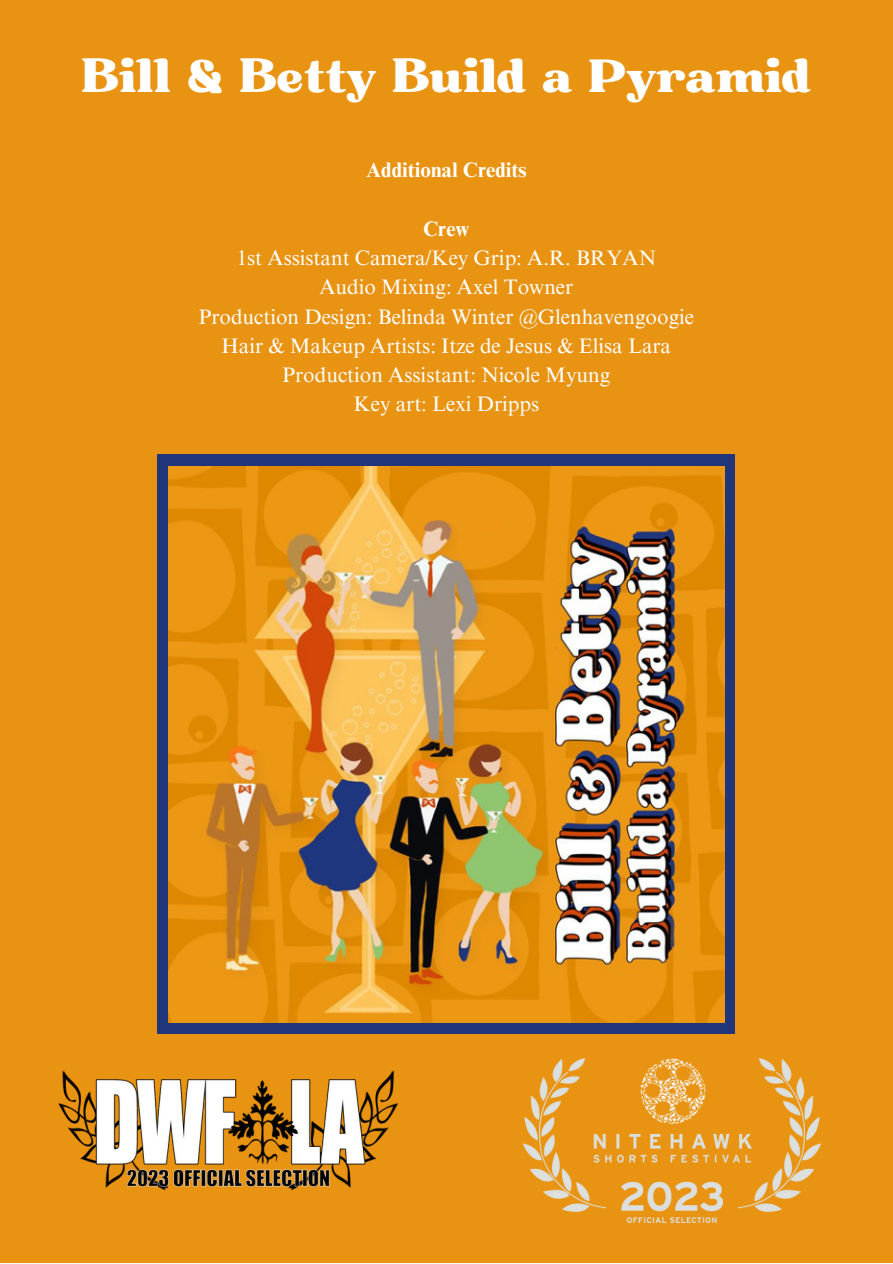
<style>
.page{position:relative;width:893px;height:1264px;background:#fff}
.page>*{position:absolute;margin:0;border:0;box-sizing:border-box;transform-origin:0 0}
.t1{font:45px "Bugaki";color:#fff}
.t2{font:21px "Times NRMT Pro";color:#fff}
.t3{font:700 21px "Times NRMT Pro";color:#fff}
</style>
<div class="page">
<div style="left:0;top:0;width:892px;height:1262px;background:#e89312"></div>
<img style="left:58px;top:1070px;width:340px;height:121px">
<div style="left:157px;top:454px;width:577px;height:579px;background:#20357a"></div>
<img style="left:523px;top:1058px;width:297px;height:164px">
<img style="left:168px;top:466px;width:556px;height:556px">
<p class="t1" style="left:81px;top:48px;width:731px">Bill &amp; Betty Build a Pyramid</p>
<p class="t3" style="left:366px;top:162px;width:162px">Additional Credits</p>
<p class="t3" style="left:423px;top:221px;width:48px">Crew</p>
<p class="t2" style="left:237px;top:250px;width:420px">1st Assistant Camera/Key Grip: A.R. BRYAN</p>
<p class="t2" style="left:319px;top:279px;width:255px">Audio Mixing: Axel Towner</p>
<p class="t2" style="left:199px;top:308px;width:497px">Production Design: Belinda Winter @Glenhavengoogie</p>
<p class="t2" style="left:222px;top:338px;width:451px">Hair &amp; Makeup Artists: Itze de Jesus &amp; Elisa Lara</p>
<p class="t2" style="left:282px;top:367px;width:329px">Production Assistant: Nicole Myung</p>
<p class="t2" style="left:353px;top:396px;width:187px">Key art: Lexi Dripps</p>
</div>
